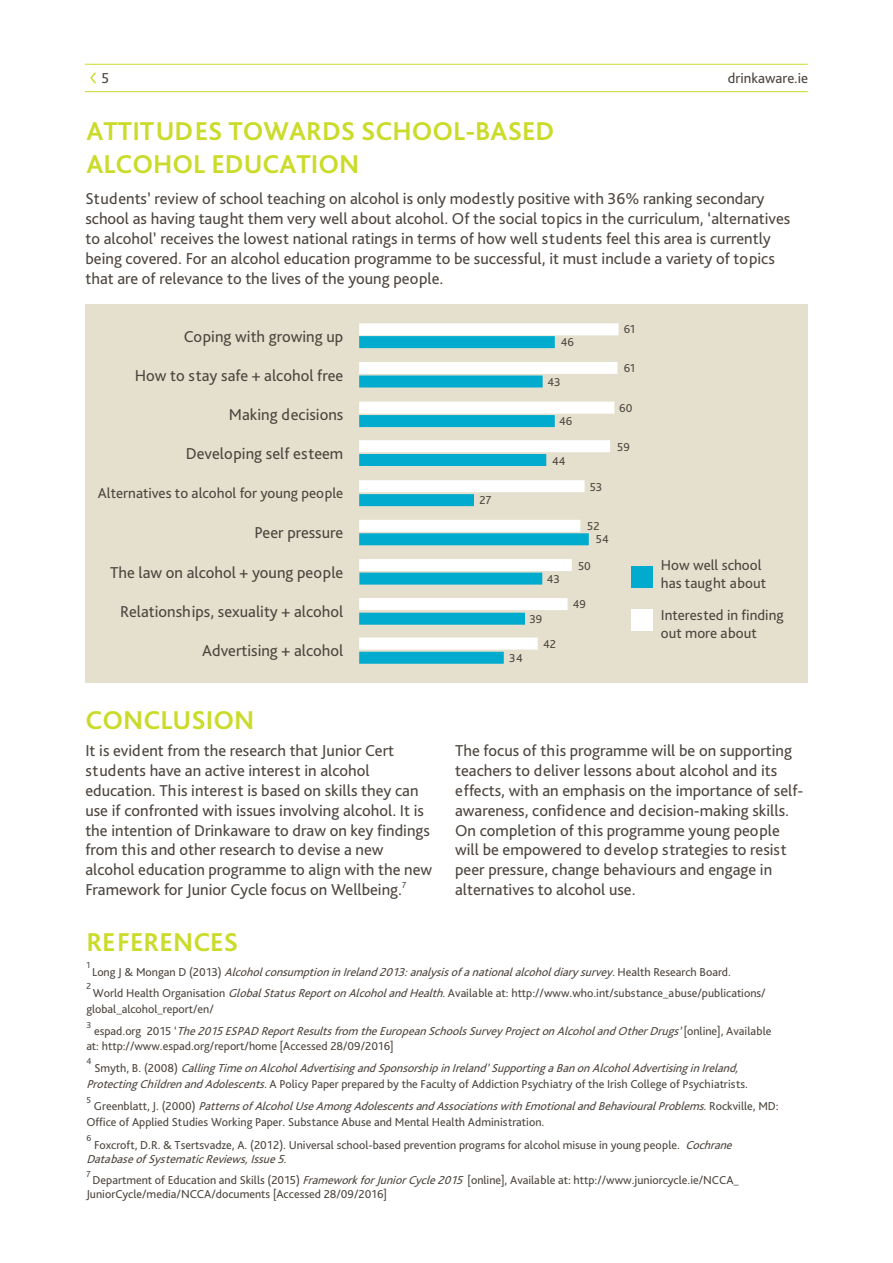
<style>
.page{position:relative;width:893px;height:1263px;background:#fff}
.page>*{position:absolute;margin:0;border:0;box-sizing:border-box;transform-origin:0 0}
.t1{font:700 27px/32.4px "Bliss Pro";color:#cadb2a}
.t2{font:16.5px/19.8px "Bliss Pro";color:#4d453f}
.t3{font:15px/18px "Bliss Pro";color:#4d453f}
.t4{font:14.7px "Bliss Pro";color:#4d453f}
.t5{font:12px/14.4px "Bliss Pro";color:#4d453f}
.t6{font:italic 12px/16.2px "Bliss Pro";color:#4d453f;text-align:center}
.t7{font:9.15px "Bliss Pro";color:#4d453f}
.s1{font-style:normal}
.s2{font-style:italic}
</style>
<div class="page">
<svg style="left:90px;top:73px;width:6px;height:10px"></svg>
<hr style="left:85px;top:91px;width:723px;height:1px;background:#cadb2a">
<hr style="left:85px;top:64px;width:723px;height:1px;background:#cadb2a">
<div style="left:85px;top:305px;width:723px;height:378px;background:#e5e0ce"></div>
<div style="left:359px;top:533px;width:230px;height:12px;background:#00abcd"></div>
<div style="left:359px;top:520px;width:221px;height:12px;background:#fff"></div>
<div style="left:359px;top:336px;width:196px;height:12px;background:#00abcd"></div>
<div style="left:359px;top:323px;width:260px;height:12px;background:#fff"></div>
<div style="left:359px;top:415px;width:196px;height:12px;background:#00abcd"></div>
<div style="left:359px;top:402px;width:255px;height:12px;background:#fff"></div>
<div style="left:359px;top:454px;width:187px;height:12px;background:#00abcd"></div>
<div style="left:359px;top:440px;width:251px;height:12px;background:#fff"></div>
<div style="left:359px;top:573px;width:183px;height:12px;background:#00abcd"></div>
<div style="left:359px;top:559px;width:213px;height:12px;background:#fff"></div>
<div style="left:359px;top:375px;width:184px;height:12px;background:#00abcd"></div>
<div style="left:359px;top:362px;width:258px;height:12px;background:#fff"></div>
<div style="left:359px;top:613px;width:166px;height:12px;background:#00abcd"></div>
<div style="left:359px;top:598px;width:209px;height:12px;background:#fff"></div>
<div style="left:359px;top:652px;width:145px;height:12px;background:#00abcd"></div>
<div style="left:359px;top:637px;width:179px;height:12px;background:#fff"></div>
<div style="left:359px;top:494px;width:115px;height:12px;background:#00abcd"></div>
<div style="left:359px;top:480px;width:226px;height:12px;background:#fff"></div>
<div style="left:631px;top:566px;width:21px;height:21px;background:#00abcd"></div>
<div style="left:631px;top:609px;width:21px;height:21px;background:#fff"></div>
<p class="t3" style="left:101px;top:69px;width:9px">5</p>
<p class="t4" style="left:728px;top:69px;width:82px">drinkaware.ie</p>
<h1 class="t1" style="left:86px;top:114px;width:470px">ATTITUDES TOWARDS SCHOOL-BASED<br>ALCOHOL EDUCATION</h1>
<p class="t2" style="left:85px;top:189px;width:706px">Students’ review of school teaching on alcohol is only modestly positive with 36% ranking secondary school as having taught them very well about alcohol. Of the social topics in the curriculum, ‘alternatives to alcohol’ receives the lowest national ratings in terms of how well students feel this area is currently being covered. For an alcohol education programme to be successful, it must include a variety of topics that are of relevance to the lives of the young people.</p>
<p class="t2" style="left:184px;top:326px;width:161px">Coping with growing up</p>
<p class="t5" style="left:561px;top:335px;width:15px">46</p>
<p class="t2" style="left:135px;top:365px;width:210px">How to stay safe + alcohol free</p>
<p class="t5" style="left:547px;top:375px;width:15px">43</p>
<p class="t2" style="left:229px;top:404px;width:116px">Making decisions</p>
<p class="t5" style="left:559px;top:414px;width:15px">46</p>
<p class="t2" style="left:186px;top:443px;width:159px">Developing self esteem</p>
<p class="t5" style="left:552px;top:454px;width:15px">44</p>
<p class="t3" style="left:98px;top:484px;width:247px">Alternatives to alcohol for young people</p>
<p class="t5" style="left:480px;top:493px;width:13px">27</p>
<p class="t5" style="left:590px;top:479px;width:14px">53</p>
<p class="t5" style="left:587px;top:518px;width:14px">52</p>
<p class="t2" style="left:254px;top:522px;width:90px">Peer pressure</p>
<p class="t5" style="left:596px;top:532px;width:14px">54</p>
<p class="t2" style="left:110px;top:562px;width:235px">The law on alcohol + young people</p>
<p class="t5" style="left:547px;top:571px;width:15px">43</p>
<p class="t2" style="left:120px;top:601px;width:225px">Relationships, sexuality + alcohol</p>
<p class="t5" style="left:529px;top:611px;width:14px">39</p>
<p class="t2" style="left:202px;top:641px;width:143px">Advertising + alcohol</p>
<p class="t5" style="left:509px;top:650px;width:15px">34</p>
<p class="t5" style="left:543px;top:636px;width:14px">42</p>
<p class="t5" style="left:578px;top:558px;width:14px">50</p>
<p class="t5" style="left:573px;top:597px;width:15px">49</p>
<p class="t5" style="left:624px;top:322px;width:13px">61</p>
<p class="t5" style="left:624px;top:361px;width:13px">61</p>
<p class="t5" style="left:619px;top:401px;width:15px">60</p>
<p class="t5" style="left:617px;top:439px;width:14px">59</p>
<h1 class="t1" style="left:86px;top:703px;width:170px">CONCLUSION</h1>
<p class="t3" style="left:661px;top:555px;width:107px">How well school has taught about</p>
<p class="t3" style="left:661px;top:606px;width:124px">Interested in finding out more about</p>
<p class="t2" style="left:85px;top:741px;width:348px">It is evident from the research that Junior Cert students have an active interest in alcohol education. This interest is based on skills they can use if confronted with issues involving alcohol. It is the intention of Drinkaware to draw on key findings from this and other research to devise a new alcohol education programme to align with the new Framework for Junior Cycle focus on Wellbeing.</p>
<p class="t7" style="left:402px;top:879px;width:6px">7</p>
<p class="t2" style="left:455px;top:741px;width:350px">The focus of this programme will be on supporting teachers to deliver lessons about alcohol and its effects, with an emphasis on the importance of self&shy;awareness, confidence and decision-making skills.<br>On completion of this programme young people will be empowered to develop strategies to resist peer pressure, change behaviours and engage in alternatives to alcohol use.</p>
<h1 class="t1" style="left:86px;top:925px;width:153px">REFERENCES</h1>
<p class="t7" style="left:86px;top:959px;width:5px">1</p>
<p class="t6" style="left:92px;top:963px;width:640px"><span class="s1">L o n g J &amp; M o n g a n D ( 2 0 1 3 )</span> AlcoholconsumptioninIreland2013:analysisofanationalalcoholdiary survey.<span class="s1">H e a l t h R e s e a r c h B o a r d .</span></p>
<p class="t7" style="left:86px;top:980px;width:6px">2</p>
<p class="t5" style="left:86px;top:984px;width:681px;line-height:16.2px;text-indent:7px">World Health Organisation <span class="s2">GlobalStatusReportonAlcoholandHealth</span>. Available at: http://www.who.int/substance_abuse/publications/ global_alcohol_report/en/</p>
<p class="t7" style="left:86px;top:1019px;width:6px">3</p>
<p class="t5" style="left:86px;top:1024px;width:687px;text-indent:8px">e s p a d . o r g 2 0 1 5 ‘ <span class="s2">The2015ESPAD ReportResultsfrom theEuropeanSchoolsSurvey ProjectonAlcoholandOtherDrugs’</span>[ o n l i n e ] , A v a i l a b l e at: http://www.espad.org/report/home [Accessed 28/09/2016]</p>
<p class="t7" style="left:86px;top:1055px;width:7px">4</p>
<p class="t6" style="left:86px;top:1059px;width:663px"><span class="s1">S m y t h , B . ( 2 0 0 8 )</span> CallingTimeonAlcoholAdvertisingandSponsorshipinIreland’SupportingaBanonAlcoholAdvertisinginIreland,<br>ProtectingChildrenandAdolescents.<span class="s1">A Policy Paper prepared by the Faculty of Addiction Psychiatry of the Irish College of Psychiatrists.</span></p>
<p class="t7" style="left:86px;top:1094px;width:6px">5</p>
<p class="t5" style="left:86px;top:1098px;width:694px;line-height:16.2px;text-indent:8px">G r e e n b l a t t , J . ( 2 0 0 0 ) <span class="s2">PatternsofAlcoholUseAmongAdolescentsandAssociationswithEmotionalandBehaviouralProblems.</span>R o c k v i l l e , M D :<br>Office of Applied Studies Working Paper. Substance Abuse and Mental Health Administration.</p>
<p class="t7" style="left:86px;top:1132px;width:6px">6</p>
<p class="t5" style="left:86px;top:1137px;width:651px;text-indent:8px">Foxcroft, D.R. &amp; Tsertsvadze, A. (2012). Universal school-based prevention programs for alcohol misuse in young people. <span class="s2">Cochrane<br>DatabaseofSystematicReviews,Issue5.</span></p>
<p class="t7" style="left:86px;top:1168px;width:6px">7</p>
<p class="t5" style="left:86px;top:1172px;width:654px;text-indent:6px">Department of Education and Skills (2015) <span class="s2">FrameworkforJuniorCycle2015</span> [online], Available at: http://www.juniorcycle.ie/NCCA_<br>JuniorCycle/media/NCCA/documents [Accessed 28/09/2016]</p>
</div>
